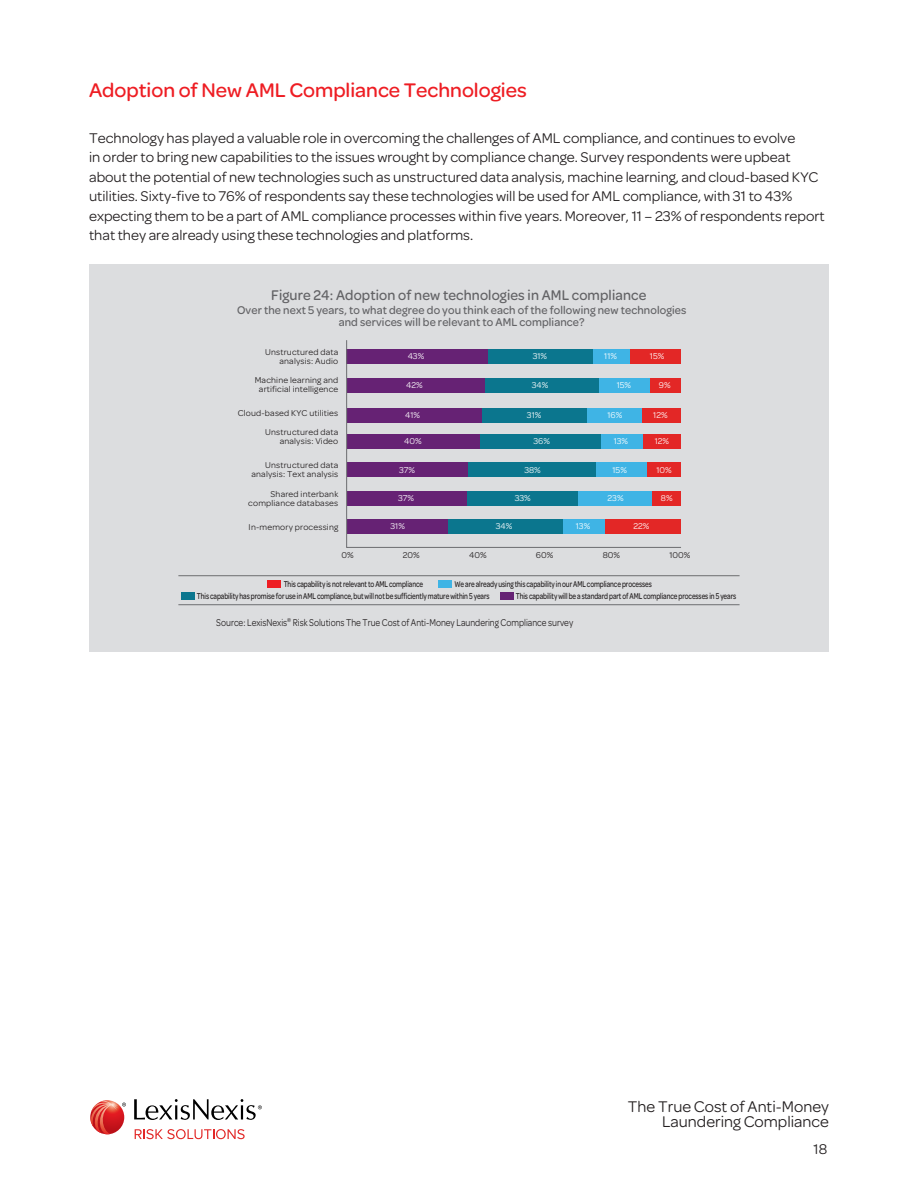
<style>
.page{position:relative;width:918px;height:1188px;background:#fff}
.page>*{position:absolute;margin:0;border:0;box-sizing:border-box;transform-origin:0 0}
.t1{font:500 21px "Omnes";color:#ee1d23}
.t2{font:16.5px/15px "Omnes";color:#231f20;text-align:right}
.t3{font:15px/19.5px "Omnes";color:#231f20}
.t4{font:500 15px "Omnes";letter-spacing:.01em;color:#636366;scale:.95 1}
.t5{font:500 12px/12px "Omnes";letter-spacing:.01em;color:#636366;text-align:center;scale:.95 1}
.t6{font:10.5px "Omnes";color:#231f20;scale:.85 1}
.t7{font:500 9px/12.5px "Omnes";letter-spacing:-.01em;color:#231f20;scale:.75 1}
.t8{font:9px/9px "Omnes";letter-spacing:.02em;color:#231f20;text-align:right}
.t9{font:9px "Omnes";color:#fff}
</style>
<div class="page">
<svg style="left:135px;top:1129px;width:110px;height:10px"></svg>
<svg style="left:134px;top:1099px;width:128px;height:21px"></svg>
<svg style="left:90px;top:1100px;width:34px;height:34px"></svg>
<svg style="left:91px;top:1101px;width:35px;height:33px"></svg>
<div style="left:89px;top:265px;width:740px;height:387px;background:#dcdddf"></div>
<hr style="left:178px;top:575px;width:562px;height:1px;background:#6c6d70">
<hr style="left:178px;top:604px;width:562px;height:1px;background:#6c6d70">
<div style="left:438px;top:580px;width:14px;height:8px;background:#3fb4e5"></div>
<div style="left:500px;top:592px;width:13px;height:8px;background:#662274"></div>
<div style="left:268px;top:580px;width:13px;height:8px;background:#ee1d23"></div>
<div style="left:181px;top:592px;width:13px;height:8px;background:#0b768e"></div>
<svg style="left:346px;top:340px;width:335px;height:208px"></svg>
<p class="t1" style="left:89px;top:78px;width:439px">Adoption of New AML Compliance Technologies</p>
<p class="t3" style="left:89px;top:128px;width:737px">Technology has played a valuable role in overcoming the challenges of AML compliance, and continues to evolve<br>in order to bring new capabilities to the issues wrought by compliance change. Survey respondents were upbeat about the potential of new technologies such as unstructured data analysis, machine learning, and cloud-based KYC utilities. Sixty-five to 76% of respondents say these technologies will be used for AML compliance, with 31 to 43% expecting them to be a part of AML compliance processes within five years. Moreover, 11 – 23% of respondents report that they are already using these technologies and platforms.</p>
<p class="t4" style="left:271px;top:287px;width:397px">Figure 24: Adoption of new technologies in AML compliance</p>
<p class="t5" style="left:237px;top:304px;width:474px">Over the next 5 years, to what degree do you think each of the following new technologies and services will be relevant to AML compliance?</p>
<p class="t8" style="left:265px;top:347px;width:75px">Unstructured data analysis: Audio</p>
<p class="t8" style="left:255px;top:376px;width:85px;text-align:center">Machine learning and artificial intelligence</p>
<p class="t8" style="left:238px;top:403px;width:102px;line-height:19.5px">Cloud-based KYC utilities<br>Unstructured data</p>
<p class="t8" style="left:280px;top:437px;width:60px">analysis: Video</p>
<p class="t8" style="left:251px;top:461px;width:88px">Unstructured data analysis: Text analysis</p>
<p class="t8" style="left:248px;top:489px;width:92px">Shared interbank compliance databases</p>
<p class="t8" style="left:249px;top:522px;width:91px">In-memory processing</p>
<p class="t8" style="left:341px;top:551px;width:14px">0%</p>
<p class="t9" style="left:408px;top:351px;width:18px">43%</p>
<p class="t9" style="left:533px;top:351px;width:16px">31%</p>
<p class="t9" style="left:604px;top:351px;width:14px">11%</p>
<p class="t9" style="left:650px;top:351px;width:16px">15%</p>
<p class="t9" style="left:406px;top:380px;width:18px">42%</p>
<p class="t9" style="left:532px;top:380px;width:18px">34%</p>
<p class="t9" style="left:617px;top:380px;width:16px">15%</p>
<p class="t9" style="left:659px;top:380px;width:13px">9%</p>
<p class="t9" style="left:405px;top:410px;width:16px">41%</p>
<p class="t9" style="left:527px;top:410px;width:16px">31%</p>
<p class="t9" style="left:607px;top:410px;width:16px">16%</p>
<p class="t9" style="left:653px;top:410px;width:16px">12%</p>
<p class="t9" style="left:404px;top:436px;width:19px">40%</p>
<p class="t9" style="left:534px;top:436px;width:18px">36%</p>
<p class="t9" style="left:614px;top:436px;width:16px">13%</p>
<p class="t9" style="left:655px;top:436px;width:16px">12%</p>
<p class="t9" style="left:399px;top:465px;width:18px">37%</p>
<p class="t9" style="left:524px;top:465px;width:18px">38%</p>
<p class="t9" style="left:612px;top:465px;width:16px">15%</p>
<p class="t9" style="left:656px;top:465px;width:17px">10%</p>
<p class="t9" style="left:398px;top:493px;width:18px">37%</p>
<p class="t9" style="left:515px;top:493px;width:18px">33%</p>
<p class="t9" style="left:608px;top:493px;width:18px">23%</p>
<p class="t9" style="left:661px;top:493px;width:13px">8%</p>
<p class="t9" style="left:390px;top:521px;width:16px">31%</p>
<p class="t9" style="left:496px;top:521px;width:18px">34%</p>
<p class="t9" style="left:576px;top:521px;width:16px">13%</p>
<p class="t9" style="left:634px;top:521px;width:17px">22%</p>
<p class="t8" style="left:403px;top:551px;width:18px">20%</p>
<p class="t8" style="left:469px;top:551px;width:19px">40%</p>
<p class="t8" style="left:536px;top:551px;width:19px">60%</p>
<p class="t8" style="left:603px;top:551px;width:19px">80%</p>
<p class="t8" style="left:669px;top:551px;width:23px">100%</p>
<p class="t7" style="left:197px;top:578px;width:392px;text-indent:87px">This capability is not relevant to AML compliance<br>This capability has promise for use in AML compliance, but will not be sufficiently mature within 5 years</p>
<p class="t7" style="left:516px;top:578px;width:296px;text-indent:-61px">We are already using this capability in our AML compliance processes<br>This capability will be a standard part of AML compliance processes in 5 years</p>
<p class="t6" style="left:216px;top:616px;width:421px">Source: LexisNexis<sup>®</sup> Risk Solutions The True Cost of Anti-Money Laundering Compliance survey</p>
<p class="t2" style="left:628px;top:1099px;width:202px">The True Cost of Anti-Money<br>Laundering Compliance</p>
<p class="t3" style="left:814px;top:1139px;width:15px">18</p>
</div>
